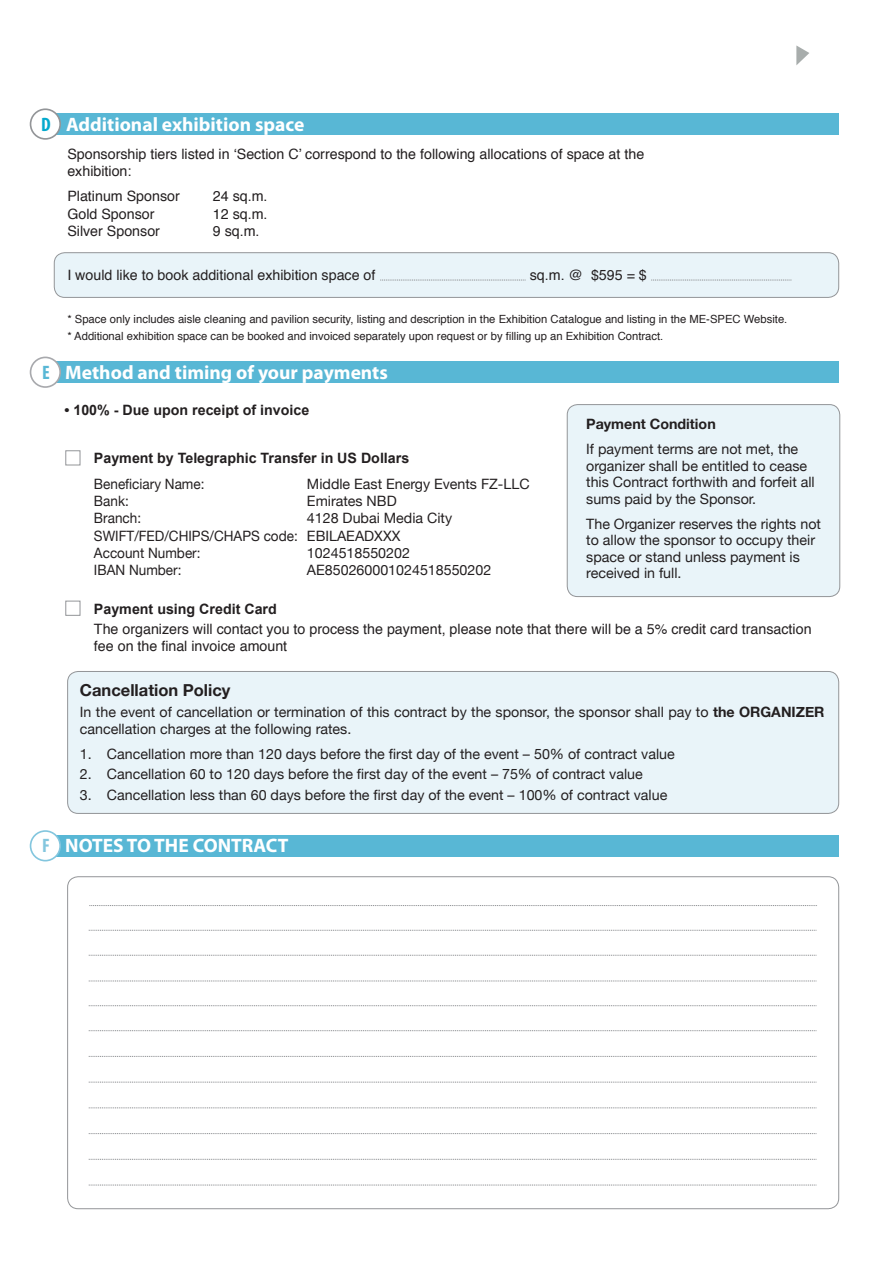
<style>
.page{position:relative;width:893px;height:1263px;background:#fff}
.page>*{position:absolute;margin:0;border:0;box-sizing:border-box;transform-origin:0 0}
.t1{font:700 19.5px "Myriad Pro";color:#fff}
.t2{font:700 16.5px "Helvetica Neue";color:#231f20}
.t3{font:14.25px/16.5px "Helvetica Neue";color:#231f20}
.t4{font:14.25px/17.1px "Helvetica";color:#231f20}
.t5{font:700 14.25px "Arial";color:#231f20}
.t6{font:14.25px "Helvetica Neue";color:#231f20;scale:.95 1}
.t7{font:700 14.25px "Arial";color:#231f20}
.t8{font:700 14.25px "Helvetica Neue";color:#231f20}
.t9{font:11.25px/17.5px "Helvetica";color:#231f20}
.s1{font-stretch:condensed;color:#04a9cd}
.s2{font-family:"Arial"}
.s3{font-stretch:condensed;color:#58b7d5}
.s4{font-weight:700}
.s5{font-stretch:condensed;color:#83c6de}
</style>
<div class="page">
<svg style="left:796px;top:45px;width:13px;height:20px"></svg>
<div style="left:54px;top:114px;width:785px;height:21px;background:#58b7d5"></div>
<div style="left:31px;top:109px;width:29px;height:30px;background:#fff;border-radius:50%"></div>
<div style="left:30px;top:108px;width:31px;height:32px;border:2px solid #939598;border-radius:50%"></div>
<svg style="left:89px;top:1030px;width:727px;height:1px"></svg>
<svg style="left:89px;top:955px;width:727px;height:1px"></svg>
<svg style="left:89px;top:1056px;width:727px;height:1px"></svg>
<svg style="left:89px;top:981px;width:727px;height:1px"></svg>
<svg style="left:89px;top:1005px;width:727px;height:1px"></svg>
<svg style="left:89px;top:930px;width:727px;height:1px"></svg>
<svg style="left:89px;top:905px;width:728px;height:1px"></svg>
<svg style="left:89px;top:1082px;width:727px;height:1px"></svg>
<svg style="left:89px;top:1107px;width:727px;height:1px"></svg>
<svg style="left:89px;top:1133px;width:727px;height:1px"></svg>
<svg style="left:89px;top:1159px;width:727px;height:1px"></svg>
<svg style="left:89px;top:1185px;width:727px;height:1px"></svg>
<div style="left:54px;top:835px;width:785px;height:22px;background:#58b7d5"></div>
<div style="left:31px;top:831px;width:29px;height:30px;background:#fff;border-radius:50%"></div>
<div style="left:30px;top:830px;width:31px;height:31px;border:2px solid #83c6de;border-radius:50%"></div>
<div style="left:53px;top:362px;width:786px;height:21px;background:#58b7d5"></div>
<div style="left:31px;top:357px;width:29px;height:30px;background:#fff;border-radius:50%"></div>
<div style="left:30px;top:357px;width:31px;height:31px;border:2px solid #a8a9ad;border-radius:50%"></div>
<div style="left:65px;top:450px;width:15px;height:15px;border:1px solid #939598"></div>
<div style="left:65px;top:601px;width:15px;height:15px;border:1px solid #939598"></div>
<div style="left:68px;top:671px;width:771px;height:142px;background:#e9f4f9;border-radius:11px"></div>
<div style="left:67px;top:671px;width:772px;height:143px;border:1px solid #939598;border-radius:11px"></div>
<div style="left:567px;top:405px;width:273px;height:192px;background:#e9f4f9;border-radius:10px"></div>
<div style="left:567px;top:404px;width:273px;height:193px;border:1px solid #939598;border-radius:10px"></div>
<div style="left:54px;top:253px;width:785px;height:44px;background:#e9f4f9;border-radius:11px"></div>
<div style="left:54px;top:252px;width:785px;height:46px;border:1px solid #939598;border-radius:11px"></div>
<svg style="left:380px;top:280px;width:146px;height:1px"></svg>
<svg style="left:651px;top:280px;width:141px;height:1px"></svg>
<h1 class="t1" style="left:41px;top:112px;width:265px"><span class="s1">D</span> Additional exhibition space</h1>
<p class="t4" style="left:67px;top:146px;width:578px">Sponsorship tiers listed in ‘Section C’ correspond to the following allocations of space at the exhibition:</p>
<p class="t4" style="left:67px;top:188px;width:114px">Platinum Sponsor</p>
<p class="t4" style="left:213px;top:188px;width:56px">24 sq.m.</p>
<p class="t4" style="left:67px;top:205px;width:89px">Gold Sponsor</p>
<p class="t4" style="left:213px;top:205px;width:56px">12 sq.m.</p>
<p class="t4" style="left:67px;top:223px;width:94px">Silver Sponsor</p>
<p class="t4" style="left:213px;top:223px;width:48px">9 sq.m.</p>
<p class="t4" style="left:67px;top:267px;width:310px">I would like to book additional exhibition space of</p>
<p class="t4" style="left:530px;top:267px;width:119px">sq.m. @ $<span class="s2">5</span>95 = $</p>
<p class="t9" style="left:67px;top:310px;width:721px">* Space only includes aisle cleaning and pavilion security, listing and description in the Exhibition Catalogue and listing in the ME-SPEC Website. * Additional exhibition space can be booked and invoiced separately upon request or by filling up an Exhibition Contract.</p>
<h1 class="t1" style="left:42px;top:359px;width:347px"><span class="s3">E</span> Method and timing of your payments</h1>
<p class="t7" style="left:64px;top:401px;width:246px">• 100% - Due upon receipt of invoice</p>
<p class="t5" style="left:94px;top:448px;width:317px">Payment by Telegraphic Transfer in US Dollars</p>
<p class="t6" style="left:94px;top:474px;width:118px">Beneficiary Name:</p>
<p class="t3" style="left:307px;top:477px;width:224px">Middle East Energy Events FZ-LLC</p>
<p class="t6" style="left:94px;top:491px;width:38px">Bank:</p>
<p class="t3" style="left:307px;top:494px;width:91px">Emirates NBD</p>
<p class="t6" style="left:94px;top:508px;width:51px">Branch:</p>
<p class="t3" style="left:94px;top:511px;width:360px;line-height:17.1px;text-indent:213px">4128 Dubai Media City<br>SWIFT/FED/CHIPS/CHAPS code: EBILAEADXXX<br>Account Number:</p>
<p class="t3" style="left:307px;top:545px;width:104px">1024518550202</p>
<p class="t6" style="left:94px;top:559px;width:94px">IBAN Number:</p>
<p class="t3" style="left:307px;top:562px;width:186px">AE850260001024518550202</p>
<p class="t5" style="left:94px;top:598px;width:184px">Payment using Credit Card</p>
<p class="t8" style="left:586px;top:413px;width:131px">Payment Condition</p>
<p class="t3" style="left:586px;top:442px;width:230px">If payment terms are not met, the organizer shall be entitled to cease this Contract forthwith and forfeit all sums paid by the Sponsor.</p>
<p class="t3" style="left:586px;top:516px;width:236px">The Organizer reserves the rights not to allow the sponsor to occupy their space or stand unless payment is received in full.</p>
<p class="t4" style="left:94px;top:621px;width:719px">The organizers will contact you to process the payment, please note that there will be a 5% credit card transaction fee on the final invoice amount</p>
<p class="t2" style="left:80px;top:677px;width:152px">Cancellation Policy</p>
<p class="t3" style="left:80px;top:705px;width:746px">In the event of cancellation or termination of this contract by the sponsor, the sponsor shall pay to <span class="s4">the ORGANIZER </span>cancellation charges at the following rates.</p>
<p class="t3" style="left:80px;top:746px;width:596px">1. Cancellation more than 120 days before the first day of the event – 50% of contract value</p>
<p class="t3" style="left:80px;top:767px;width:564px">2. Cancellation 60 to 120 days before the first day of the event – 75% of contract value</p>
<p class="t3" style="left:80px;top:788px;width:589px">3. Cancellation less than 60 days before the first day of the event – 100% of contract value</p>
<h1 class="t1" style="left:42px;top:833px;width:248px"><span class="s5">F</span> NOTES TO THE CONTRACT</h1>
</div>
